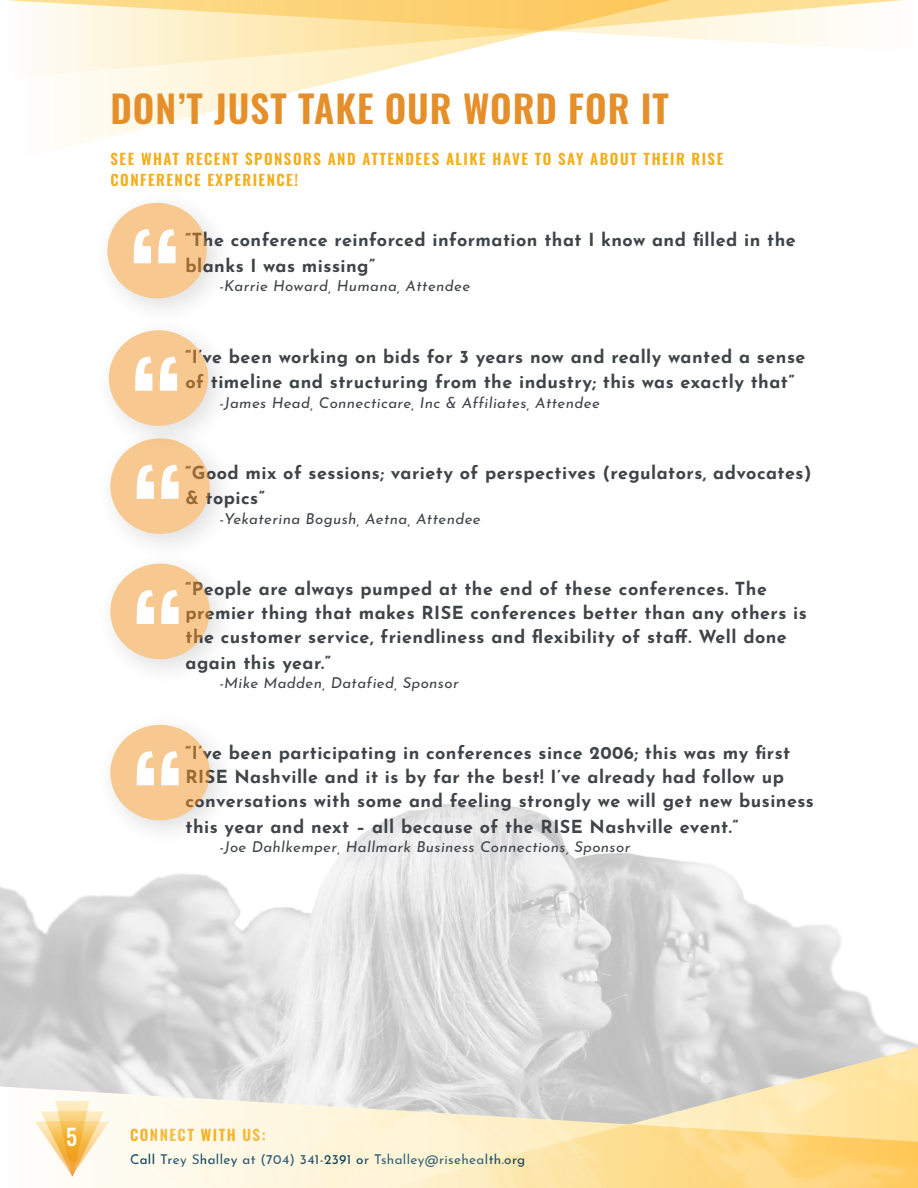
<style>
.page{position:relative;width:918px;height:1188px;background:#fff}
.page>*{position:absolute;margin:0;border:0;box-sizing:border-box;transform-origin:0 0}
.t1{font:700 120px/127.5px "Oswald";color:#fff}
.Main_Header{font:600 37.5px "Oswald";letter-spacing:.025em;color:#e58f2a}
.t2{font:500 22.5px "Oswald";color:#fff}
.Main_Quote{font:700 18px/24.5px "Josefin Sans";letter-spacing:.025em;color:#3f4449}
.Main_Quoter{font:italic 15px "Josefin Sans";letter-spacing:.025em;color:#3f4449}
.A_la_carte_Headings{font:600 15px/21px "Oswald";letter-spacing:.1em;color:#f4ad1b}
.t3{font:13.5px "Josefin Sans";letter-spacing:.025em;color:#023956}
</style>
<div class="page">
<svg style="left:9px;top:0;width:894px;height:47px"></svg>
<svg style="left:14px;top:0;width:666px;height:144px"></svg>
<img style="left:0;top:804px;width:918px;height:384px">
<div style="left:92px;top:187px;width:144px;height:140px;background:#231f20;opacity:.3"></div>
<div style="left:107px;top:203px;width:100px;height:95px;background:#f7c88f;border-radius:50%"></div>
<div style="left:94px;top:315px;width:143px;height:140px;background:#231f20;opacity:.3"></div>
<div style="left:109px;top:330px;width:99px;height:96px;background:#f7c88f;border-radius:50%"></div>
<div style="left:95px;top:423px;width:144px;height:140px;background:#231f20;opacity:.3"></div>
<div style="left:110px;top:438px;width:100px;height:96px;background:#f7c88f;border-radius:50%"></div>
<div style="left:95px;top:548px;width:144px;height:140px;background:#231f20;opacity:.3"></div>
<div style="left:110px;top:564px;width:100px;height:95px;background:#f7c88f;border-radius:50%"></div>
<div style="left:95px;top:709px;width:144px;height:140px;background:#231f20;opacity:.3"></div>
<div style="left:110px;top:725px;width:100px;height:95px;background:#f7c88f;border-radius:50%"></div>
<p class="Main_Header" style="left:111px;top:89px;width:560px">DON’T JUST TAKE OUR WORD FOR IT</p>
<p class="A_la_carte_Headings" style="left:111px;top:149px;width:614px">SEE WHAT RECENT SPONSORS AND ATTENDEES ALIKE HAVE TO SAY ABOUT THEIR RISE<br>CONFERENCE EXPERIENCE!</p>
<h1 class="t1" style="left:131px;top:222px;width:55px">“ “</h1>
<p class="Main_Quote" style="left:186px;top:225px;width:612px;line-height:25.5px">“The conference reinforced information that I know and filled in the blanks I was missing”</p>
<p class="Main_Quoter" style="left:219px;top:274px;width:252px">-Karrie Howard, Humana, Attendee</p>
<p class="Main_Quote" style="left:186px;top:341px;width:621px;line-height:25.5px">“I’ve been working on bids for 3 years now and really wanted a sense of timeline and structuring from the industry; this was exactly that”</p>
<p class="Main_Quoter" style="left:219px;top:390px;width:382px">-James Head, Connecticare, Inc &amp; Affiliates, Attendee</p>
<p class="Main_Quote" style="left:186px;top:457px;width:627px;line-height:25.5px">“Good mix of sessions; variety of perspectives (regulators, advocates) &amp; topics”</p>
<p class="Main_Quoter" style="left:219px;top:506px;width:263px">-Yekaterina Bogush, Aetna, Attendee</p>
<h1 class="t1" style="left:134px;top:459px;width:53px;line-height:125.2px">“ “</h1>
<p class="Main_Quote" style="left:186px;top:574px;width:623px">“People are always pumped at the end of these conferences. The premier thing that makes RISE conferences better than any others is the customer service, friendliness and flexibility of staff. Well done again this year.”</p>
<p class="Main_Quoter" style="left:219px;top:670px;width:241px">-Mike Madden, Datafied, Sponsor</p>
<p class="Main_Quote" style="left:186px;top:738px;width:630px">“I’ve been participating in conferences since 2006; this was my first RISE Nashville and it is by far the best! I’ve already had follow up conversations with some and feeling strongly we will get new business this year and next – all because of the RISE Nashville event.”</p>
<p class="Main_Quoter" style="left:219px;top:835px;width:413px">-Joe Dahlkemper, Hallmark Business Connections, Sponsor</p>
<h1 class="t1" style="left:134px;top:744px;width:53px">“</h1>
<p class="t2" style="left:66px;top:1125px;width:13px">5</p>
<p class="A_la_carte_Headings" style="left:130px;top:1125px;width:137px">CONNECT WITH US:</p>
<p class="t3" style="left:130px;top:1148px;width:397px">Call Trey Shalley at (704) 341-2391 or Tshalley@risehealth.org</p>
</div>
